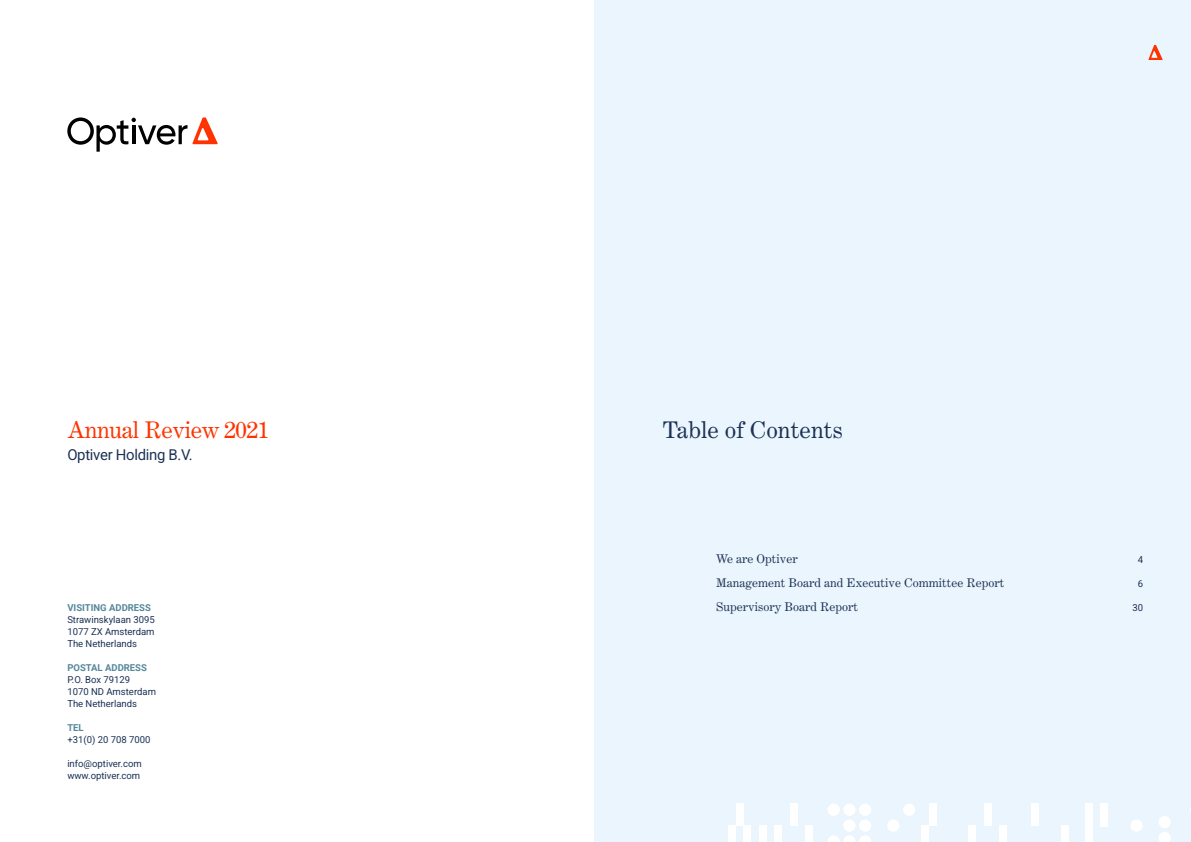
<style>
.page{position:relative;width:1191px;height:842px;background:#fff}
.page>*{position:absolute;margin:0;border:0;box-sizing:border-box;transform-origin:0 0}
.t1{font:23px "Century Expanded LT Std";letter-spacing:-.02em;color:#f30}
.t2{font:23px "Century Expanded LT Std";color:#1c3255}
.t3{font:14.9px "Roboto";letter-spacing:-.02em;color:#1c3255}
.t4{font:12px/24px "Century Expanded LT Std";color:#1c3255}
.t5{font:9.5px/12px "Roboto";color:#1c3255}
.t6{font:700 9.5px "Roboto";color:#55889b}
</style>
<div class="page">
<div style="left:594px;top:0;width:597px;height:842px;background:#ebf5fd"></div>
<svg style="left:67px;top:117px;width:151px;height:35px"></svg>
<svg style="left:1148px;top:45px;width:14px;height:15px"></svg>
<div style="left:929px;top:803px;width:8px;height:22px;background:#fff"></div>
<div style="left:921px;top:825px;width:8px;height:17px;background:#fff"></div>
<div style="left:968px;top:825px;width:8px;height:17px;background:#fff"></div>
<div style="left:983px;top:803px;width:8px;height:22px;background:#fff"></div>
<div style="left:999px;top:825px;width:8px;height:17px;background:#fff"></div>
<div style="left:1100px;top:804px;width:8px;height:23px;background:#fff"></div>
<div style="left:1084px;top:804px;width:8px;height:38px;background:#fff"></div>
<div style="left:1061px;top:825px;width:8px;height:17px;background:#fff"></div>
<div style="left:1031px;top:803px;width:8px;height:22px;background:#fff"></div>
<div style="left:743px;top:825px;width:8px;height:17px;background:#fff"></div>
<div style="left:736px;top:803px;width:7px;height:22px;background:#fff"></div>
<div style="left:728px;top:825px;width:8px;height:17px;background:#fff"></div>
<div style="left:759px;top:825px;width:8px;height:17px;background:#fff"></div>
<div style="left:774px;top:825px;width:8px;height:17px;background:#fff"></div>
<div style="left:790px;top:803px;width:7px;height:22px;background:#fff"></div>
<div style="left:805px;top:825px;width:8px;height:17px;background:#fff"></div>
<div style="left:827px;top:804px;width:13px;height:12px;background:#fff;border-radius:50%"></div>
<div style="left:843px;top:804px;width:12px;height:12px;background:#fff;border-radius:50%"></div>
<div style="left:859px;top:804px;width:12px;height:12px;background:#fff;border-radius:50%"></div>
<div style="left:843px;top:819px;width:12px;height:13px;background:#fff;border-radius:50%"></div>
<div style="left:859px;top:819px;width:12px;height:13px;background:#fff;border-radius:50%"></div>
<svg style="left:828px;top:835px;width:43px;height:7px"></svg>
<div style="left:903px;top:804px;width:12px;height:12px;background:#fff;border-radius:50%"></div>
<div style="left:887px;top:819px;width:12px;height:13px;background:#fff;border-radius:50%"></div>
<div style="left:1158px;top:816px;width:12px;height:12px;background:#fff;border-radius:50%"></div>
<svg style="left:1159px;top:832px;width:11px;height:10px"></svg>
<div style="left:1130px;top:819px;width:12px;height:13px;background:#fff;border-radius:50%"></div>
<h1 class="t1" style="left:67px;top:416px;width:203px">Annual Review 2021</h1>
<h1 class="t2" style="left:663px;top:416px;width:182px">Table of Contents</h1>
<h2 class="t3" style="left:67px;top:444px;width:127px">Optiver Holding B.V.</h2>
<p class="t6" style="left:67px;top:601px;width:85px">VISITING ADDRESS</p>
<p class="t5" style="left:67px;top:613px;width:89px;text-align:justify">Strawinskylaan 3095<br>1077 ZX Amsterdam The Netherlands</p>
<p class="t6" style="left:67px;top:661px;width:81px">POSTAL ADDRESS</p>
<p class="t5" style="left:67px;top:673px;width:90px">P.O. Box 79129<br>1070 ND Amsterdam<br>The Netherlands</p>
<p class="t6" style="left:67px;top:721px;width:18px">TEL</p>
<p class="t5" style="left:67px;top:733px;width:85px">+31(0) 20 708 7000</p>
<p class="t5" style="left:67px;top:757px;width:76px">info@optiver.com www.optiver.com</p>
<p class="t4" style="left:716px;top:546px;width:290px">We are Optiver<br>Management Board and Executive Committee Report<br>Supervisory Board Report</p>
<p class="t5" style="left:1137px;top:553px;width:7px">4</p>
<p class="t5" style="left:1137px;top:577px;width:7px">6</p>
<p class="t5" style="left:1132px;top:601px;width:12px">30</p>
</div>
